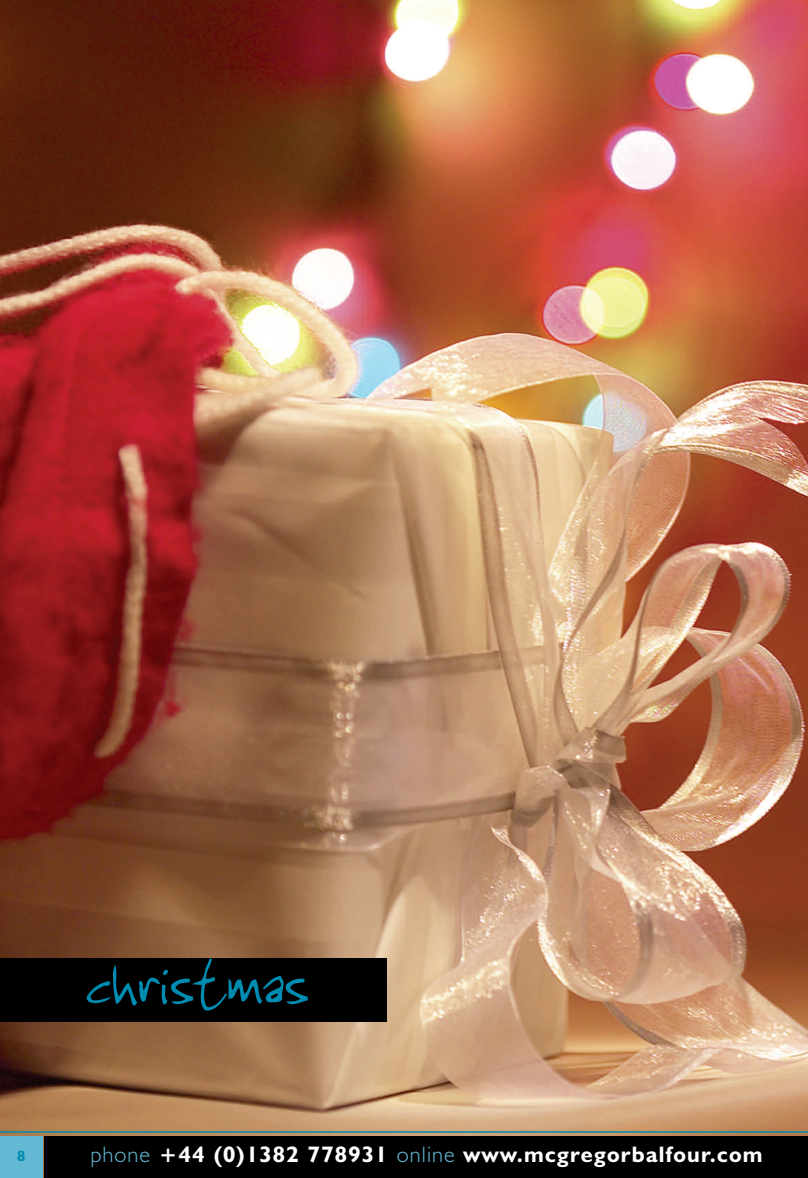
<style>
.page{position:relative;width:808px;height:1178px;background:#fff}
.page>*{position:absolute;margin:0;border:0;box-sizing:border-box;transform-origin:0 0}
.t1{font:82.5px "Jenkinsv 20";color:#008bb0}
.t2{font:700 22.5px "Humanist 521 BT";letter-spacing:.055em;color:#fff}
.t3{font:700 15px "Humanist 521 BT";color:#008bb0}
.s1{font-weight:300;color:#63b8d3}
</style>
<div class="page">
<img style="left:0;top:0;width:808px;height:1178px">
<div style="left:0;top:957px;width:387px;height:64px;background:#000"></div>
<div style="left:0;top:1136px;width:43px;height:42px;background:#63b8d3"></div>
<div style="left:45px;top:1136px;width:763px;height:42px;background:#000"></div>
<hr style="left:0;top:1131px;width:808px;height:2px;background:#008bb0">
<h1 class="t1" style="left:83px;top:927px;width:224px">christmas</h1>
<p class="t3" style="left:17px;top:1150px;width:10px">8</p>
<p class="t2" style="left:90px;top:1146px;width:674px"><span class="s1">phone</span> +44 (0)1382 778931 <span class="s1">online</span> www.mcgregorbalfour.com</p>
</div>
